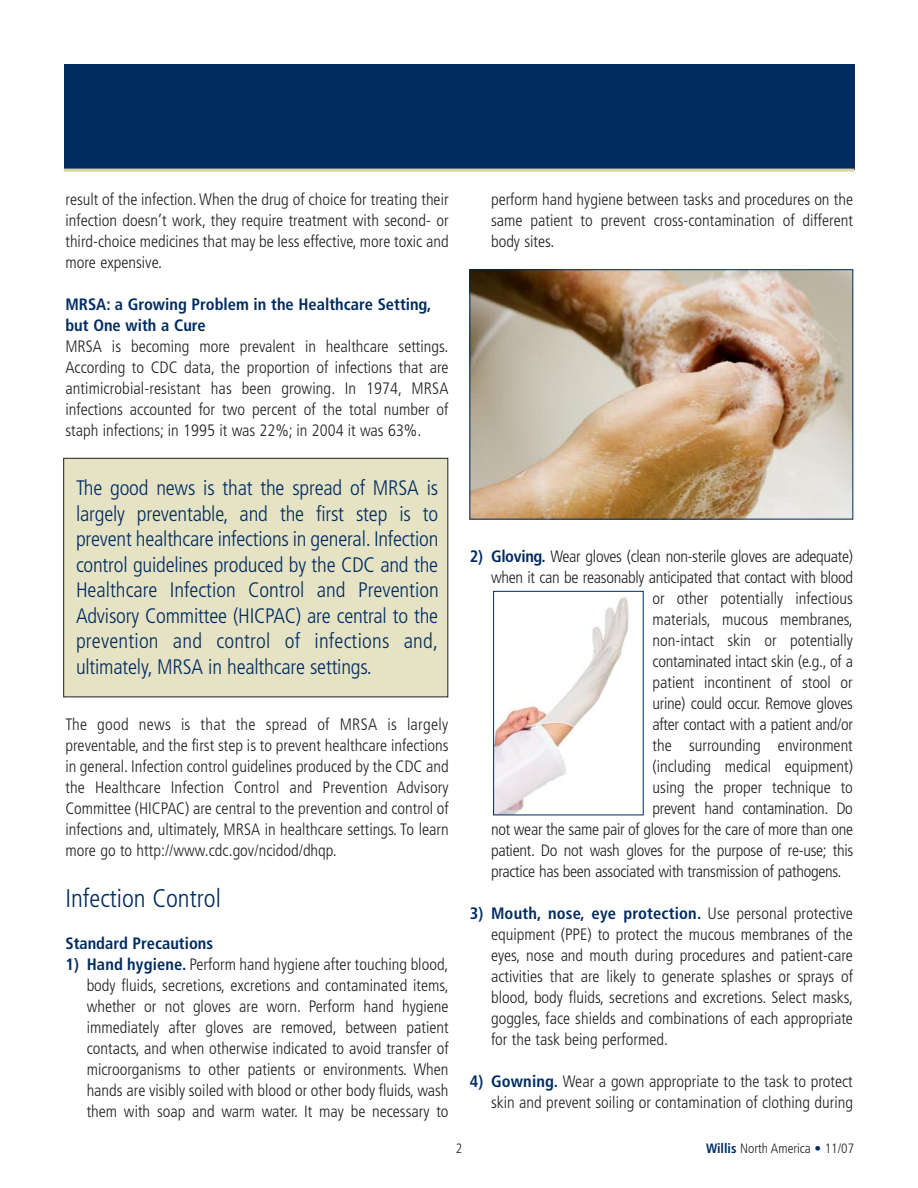
<style>
.page{position:relative;width:918px;height:1188px;background:#fff}
.page>*{position:absolute;margin:0;border:0;box-sizing:border-box;transform-origin:0 0}
.t1{font:300 condensed 25.5px "Frutiger";color:#002c62}
.t2{font:300 condensed 21px/25.5px "Frutiger";letter-spacing:-.01em;color:#002c62;text-align:justify}
.t3{font:300 condensed 16.5px/21px "Frutiger";color:#231f20;text-align:justify}
.t4{font:300 condensed 16.5px "Frutiger";letter-spacing:-.02em;color:#231f20}
.t5{font:700 condensed 16.5px/21px "Frutiger";color:#002c62}
.t6{font:300 condensed 13.5px "Frutiger";color:#231f20}
.s1{font-weight:700;color:#002c62}
.s2{color:#002c62}
</style>
<div class="page">
<div style="left:64px;top:64px;width:790px;height:106px;background:#002c62"></div>
<hr style="left:64px;top:169px;width:790px;height:3px;background:#d9d3a3">
<img style="left:495px;top:597px;width:134px;height:216px">
<div style="left:493px;top:591px;width:151px;height:224px;border:1px solid #002c62"></div>
<div style="left:64px;top:458px;width:384px;height:239px;background:#e6e3c4"></div>
<div style="left:63px;top:458px;width:385px;height:239px;border:1px solid #231f20"></div>
<img style="left:472px;top:271px;width:379px;height:247px">
<div style="left:470px;top:269px;width:383px;height:251px;border:1px solid #002c62"></div>
<p class="t3" style="left:65px;top:190px;width:385px">result of the infection. When the drug of choice for treating their infection doesn’t work, they require treatment with second- or third-choice medicines that may be less effective, more toxic and more expensive.</p>
<p class="t5" style="left:65px;top:295px;width:368px">MRSA: a Growing Problem in the Healthcare Setting, but One with a Cure</p>
<p class="t3" style="left:65px;top:337px;width:385px">MRSA is becoming more prevalent in healthcare settings.<br>According to CDC data, the proportion of infections that are antimicrobial-resistant has been growing. In 1974, MRSA infections accounted for two percent of the total number of staph infections; in 1995 it was 22%; in 2004 it was 63%.</p>
<p class="t3" style="left:491px;top:190px;width:363px">perform hand hygiene between tasks and procedures on the same patient to prevent cross-contamination of different body sites.</p>
<p class="t2" style="left:76px;top:477px;width:364px">The good news is that the spread of MRSA is largely preventable, and the first step is to prevent healthcare infections in general. Infection control guidelines produced by the CDC and the Healthcare Infection Control and Prevention Advisory Committee (HICPAC) are central to the prevention and control of infections and, ultimately, MRSA in healthcare settings.</p>
<p class="t3" style="left:65px;top:715px;width:385px">The good news is that the spread of MRSA is largely preventable, and the first step is to prevent healthcare infections in general. Infection control guidelines produced by the CDC and the Healthcare Infection Control and Prevention Advisory Committee (HICPAC) are central to the prevention and control of infections and, ultimately, MRSA in healthcare settings. To learn more go to http://www.cdc.gov/ncidod/dhqp.</p>
<h1 class="t1" style="left:65px;top:888px;width:157px">Infection Control</h1>
<p class="t5" style="left:65px;top:934px;width:149px">Standard Precautions</p>
<p class="t3" style="left:87px;top:955px;width:363px;text-indent:-21px"><span class="s1">1) Hand hygiene.</span> Perform hand hygiene after touching blood, body fluids, secretions, excretions and contaminated items, whether or not gloves are worn. Perform hand hygiene immediately after gloves are removed, between patient contacts, and when otherwise indicated to avoid transfer of microorganisms to other patients or environments. When hands are visibly soiled with blood or other body fluids, wash them with soap and warm water. It may be necessary to</p>
<p class="t4" style="left:470px;top:550px;width:385px"><span class="s1">2) Gloving.</span> Wear gloves (clean non-sterile gloves are adequate)</p>
<p class="t4" style="left:491px;top:571px;width:364px">when it can be reasonably anticipated that contact with blood</p>
<p class="t3" style="left:653px;top:589px;width:202px">or other potentially infectious</p>
<p class="t3" style="left:653px;top:610px;width:202px">materials, mucous membranes,</p>
<p class="t3" style="left:653px;top:631px;width:202px">non-intact skin or potentially</p>
<p class="t4" style="left:653px;top:655px;width:202px">contaminated intact skin (e.g., of a</p>
<p class="t3" style="left:653px;top:673px;width:202px">patient incontinent of stool or</p>
<p class="t4" style="left:653px;top:697px;width:202px">urine) could occur. Remove gloves</p>
<p class="t4" style="left:653px;top:718px;width:202px">after contact with a patient and/or</p>
<p class="t3" style="left:653px;top:736px;width:202px">the surrounding environment</p>
<p class="t3" style="left:653px;top:757px;width:202px">(including medical equipment)</p>
<p class="t3" style="left:653px;top:778px;width:202px">using the proper technique to</p>
<p class="t4" style="left:653px;top:802px;width:202px">prevent hand contamination. Do</p>
<p class="t4" style="left:491px;top:823px;width:364px">not wear the same pair of gloves for the care of more than one</p>
<p class="t4" style="left:491px;top:844px;width:364px">patient. Do not wash gloves for the purpose of re-use; this</p>
<p class="t4" style="left:491px;top:865px;width:352px">practice has been associated with transmission of pathogens.</p>
<p class="t3" style="left:491px;top:904px;width:363px;text-indent:-21px"><span class="s1">3) Mouth, nose, eye protection.</span> Use personal protective equipment (PPE) to protect the mucous membranes of the eyes, nose and mouth during procedures and patient-care activities that are likely to generate splashes or sprays of blood, body fluids, secretions and excretions. Select masks, goggles, face shields and combinations of each appropriate for the task being performed.</p>
<p class="t3" style="left:470px;top:1072px;width:385px;text-align:right"><span class="s1">4) Gowning.</span> Wear a gown appropriate to the task to protect skin and prevent soiling or contamination of clothing during</p>
<p class="t6" style="left:456px;top:1143px;width:8px">2</p>
<p class="t6" style="left:706px;top:1143px;width:150px"><span class="s1">Willis</span> North America <span class="s2">•</span> 11/07</p>
</div>
